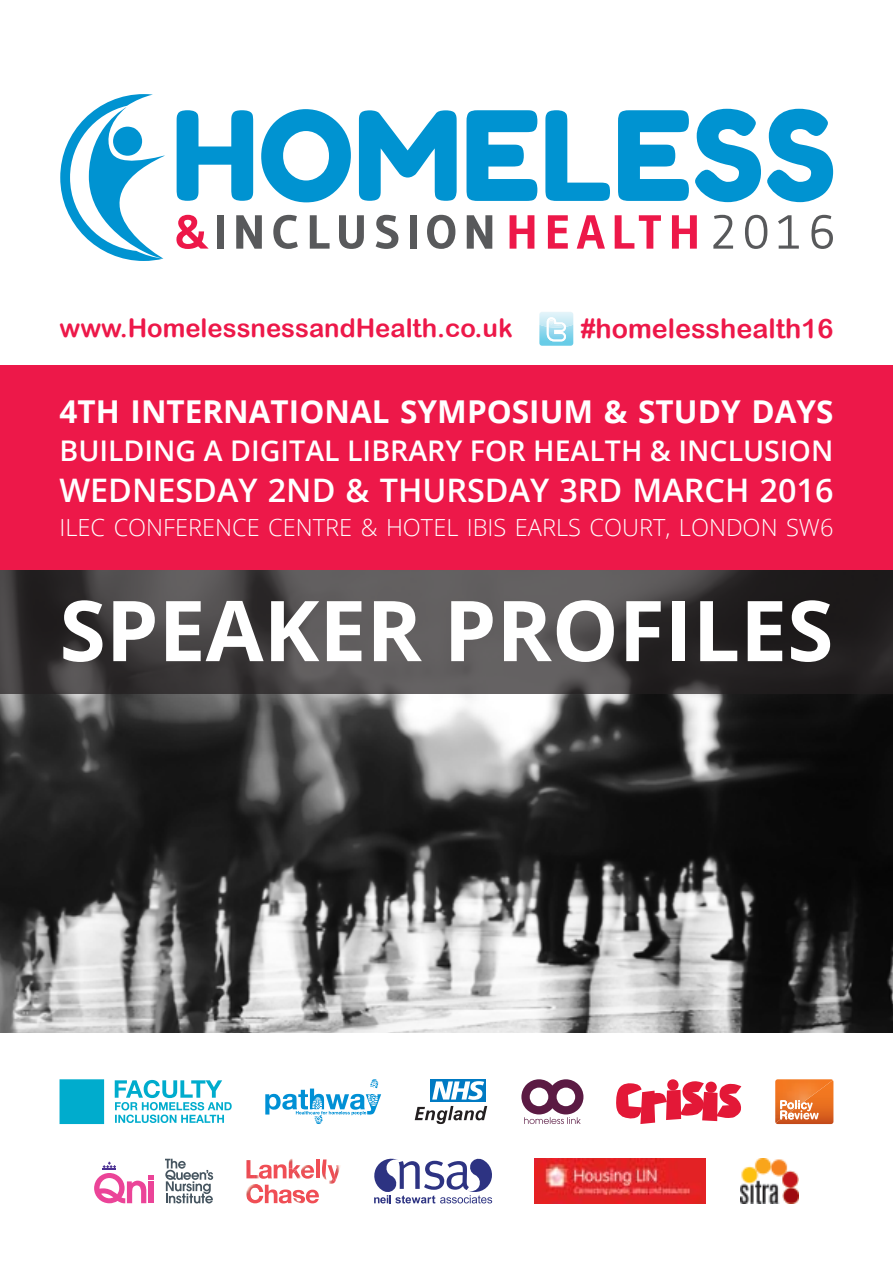
<style>
.page{position:relative;width:893px;height:1263px;background:#fff}
.page>*{position:absolute;margin:0;border:0;box-sizing:border-box;transform-origin:0 0}
.t1{font:700 84px "Open Sans";color:#fff}
.t2{font:600 32.4px "Open Sans";color:#fff}
.t3{font:700 31.5px "Open Sans";color:#fff}
.t4{font:600 28.5px "Open Sans";color:#fff}
.t5{font:26.85px "Arial Rounded MT Bold";color:#ed1849}
.t6{font:25.65px "Arial Rounded MT Bold";color:#ed1849}
.t7{font:300 23.55px "Open Sans";color:#fff}
</style>
<div class="page">
<img style="left:0;top:694px;width:893px;height:339px">
<svg style="left:0;top:570px;width:893px;height:124px;background:#434041"></svg>
<svg style="left:466px;top:110px;width:71px;height:91px"></svg>
<svg style="left:545px;top:110px;width:65px;height:91px"></svg>
<svg style="left:618px;top:110px;width:71px;height:91px"></svg>
<svg style="left:695px;top:109px;width:66px;height:93px"></svg>
<svg style="left:767px;top:109px;width:66px;height:93px"></svg>
<svg style="left:467px;top:215px;width:25px;height:34px"></svg>
<svg style="left:510px;top:215px;width:24px;height:34px"></svg>
<svg style="left:548px;top:215px;width:20px;height:34px"></svg>
<svg style="left:577px;top:215px;width:28px;height:34px"></svg>
<svg style="left:615px;top:215px;width:46px;height:34px"></svg>
<svg style="left:672px;top:215px;width:25px;height:34px"></svg>
<svg style="left:713px;top:215px;width:20px;height:34px"></svg>
<svg style="left:745px;top:215px;width:22px;height:34px"></svg>
<svg style="left:778px;top:215px;width:21px;height:34px"></svg>
<svg style="left:811px;top:215px;width:22px;height:34px"></svg>
<svg style="left:60px;top:94px;width:397px;height:167px"></svg>
<svg style="left:775px;top:1079px;width:58px;height:45px;background:#ea8544"></svg>
<svg style="left:521px;top:1079px;width:62px;height:45px"></svg>
<svg style="left:667px;top:1079px;width:12px;height:11px"></svg>
<svg style="left:616px;top:1081px;width:125px;height:43px"></svg>
<svg style="left:60px;top:1079px;width:172px;height:45px"></svg>
<svg style="left:265px;top:1079px;width:116px;height:45px"></svg>
<div style="left:431px;top:1079px;width:55px;height:23px;background:#007ac3"></div>
<svg style="left:432px;top:1081px;width:52px;height:19px"></svg>
<svg style="left:415px;top:1106px;width:72px;height:18px"></svg>
<svg style="left:94px;top:1162px;width:60px;height:41px"></svg>
<svg style="left:165px;top:1159px;width:48px;height:44px"></svg>
<svg style="left:374px;top:1159px;width:118px;height:44px"></svg>
<img style="left:246px;top:1160px;width:1px;height:18px">
<img style="left:337px;top:1165px;width:4px;height:12px">
<svg style="left:247px;top:1159px;width:90px;height:44px"></svg>
<img style="left:535px;top:1159px;width:171px;height:44px">
<img style="left:740px;top:1159px;width:59px;height:44px">
<div style="left:0;top:365px;width:893px;height:205px;background:#ed1849"></div>
<svg style="left:539px;top:312px;width:34px;height:34px"></svg>
<p class="t6" style="left:60px;top:313px;width:455px">www.HomelessnessandHealth.co.uk</p>
<p class="t5" style="left:581px;top:313px;width:254px">#homelesshealth16</p>
<h3 class="t3" style="left:60px;top:389px;width:775px">4TH INTERNATIONAL SYMPOSIUM &amp; STUDY DAYS</h3>
<p class="t4" style="left:60px;top:431px;width:775px">BUILDING A DIGITAL LIBRARY FOR HEALTH &amp; INCLUSION</p>
<h2 class="t2" style="left:60px;top:468px;width:775px">WEDNESDAY 2ND &amp; THURSDAY 3RD MARCH 2016</h2>
<p class="t7" style="left:60px;top:511px;width:775px">ILEC CONFERENCE CENTRE &amp; HOTEL IBIS EARLS COURT, LONDON SW6</p>
<h1 class="t1" style="left:60px;top:571px;width:775px">SPEAKER PROFILES</h1>
</div>
